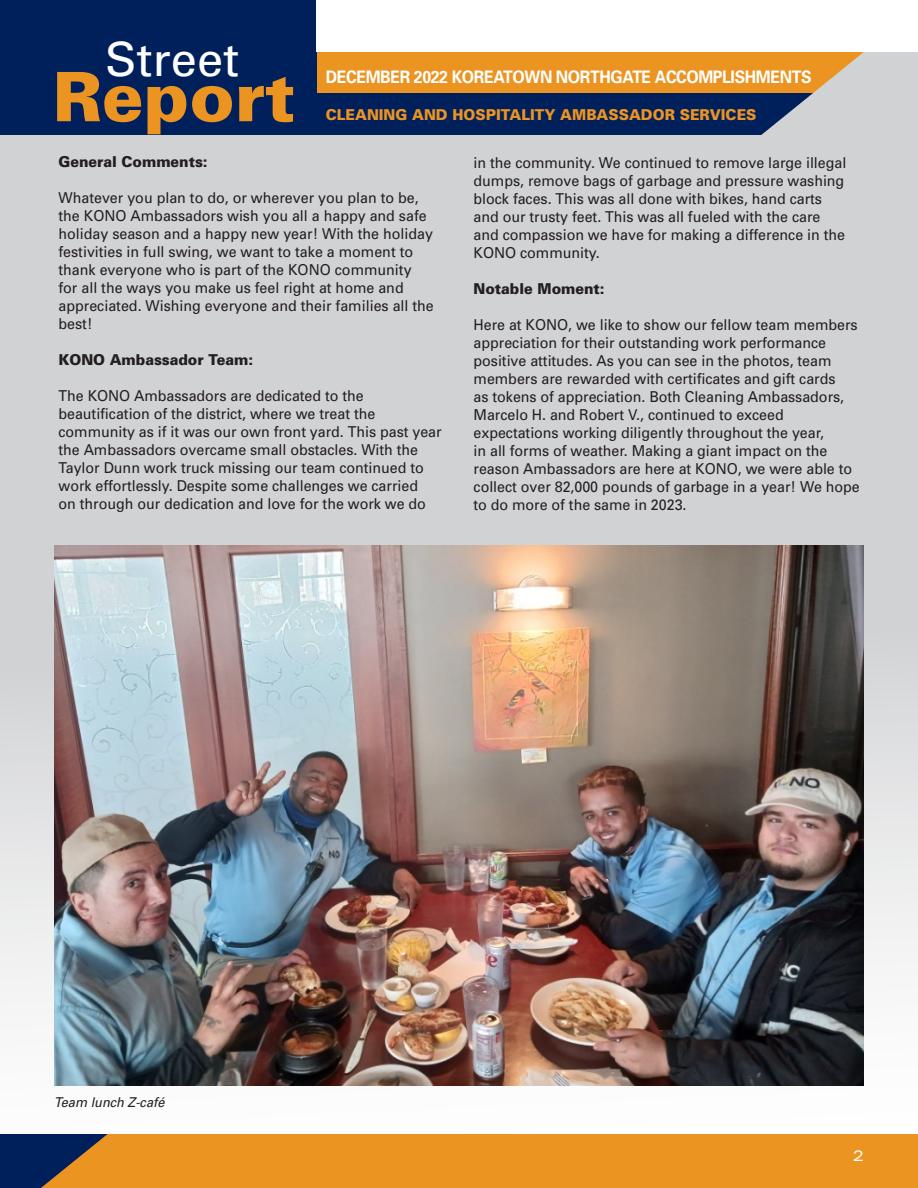
<style>
.page{position:relative;width:918px;height:1188px;background:#fff}
.page>*{position:absolute;margin:0;border:0;box-sizing:border-box;transform-origin:0 0}
.t1{font:900 68.25px "Univers";color:#ec9422}
.t2{font:47.25px "Univers";color:#fff}
.t3{font:700 17.25px "Univers";letter-spacing:-.025em;color:#fff;scale:.92 1}
.t4{font:15px/18px "Univers";color:#231f20;scale:.95 1}
.t5{font:900 15px "Univers";color:#231f20;scale:.95 1}
.t6{font:900 15px "Univers";color:#ec9422;scale:.95 1}
.t7{font:expanded 15px "Univers";color:#fff}
.t8{font:italic 13.5px "Univers";color:#231f20;scale:.95 1}
</style>
<div class="page">
<div style="left:0;top:1134px;width:918px;height:54px;background:#ec9422"></div>
<svg style="left:0;top:1134px;width:108px;height:54px"></svg>
<div style="left:0;top:134px;width:918px;height:1000px;background:linear-gradient(to bottom,#c5c6c9,#f6f6f6)"></div>
<div style="left:0;top:0;width:317px;height:134px;background:#00205b"></div>
<div style="left:317px;top:52px;width:592px;height:41px;background:#ec9422"></div>
<div style="left:317px;top:93px;width:592px;height:41px;background:#00205b"></div>
<svg style="left:675px;top:52px;width:243px;height:277px;fill:#d1d2d4"></svg>
<img style="left:54px;top:545px;width:810px;height:540px">
<p class="t2" style="left:105px;top:30px;width:135px">Street</p>
<p class="t3" style="left:326px;top:65px;width:530px">DECEMBER 2022 KOREATOWN NORTHGATE ACCOMPLISHMENTS</p>
<p class="t6" style="left:326px;top:105px;width:455px">CLEANING AND HOSPITALITY AMBASSADOR SERVICES</p>
<p class="t1" style="left:53px;top:55px;width:244px">Report</p>
<p class="t5" style="left:58px;top:153px;width:159px">General Comments:</p>
<p class="t4" style="left:58px;top:189px;width:397px">Whatever you plan to do, or wherever you plan to be, the KONO Ambassadors wish you all a happy and safe holiday season and a happy new year! With the holiday festivities in full swing, we want to take a moment to thank everyone who is part of the KONO community for all the ways you make us feel right at home and appreciated. Wishing everyone and their families all the best!</p>
<p class="t5" style="left:58px;top:351px;width:206px">KONO Ambassador Team:</p>
<p class="t4" style="left:58px;top:387px;width:405px">The KONO Ambassadors are dedicated to the beautification of the district, where we treat the community as if it was our own front yard. This past year the Ambassadors overcame small obstacles. With the Taylor Dunn work truck missing our team continued to work effortlessly. Despite some challenges we carried<br>on through our dedication and love for the work we do</p>
<p class="t4" style="left:474px;top:153px;width:394px">in the community. We continued to remove large illegal dumps, remove bags of garbage and pressure washing block faces. This was all done with bikes, hand carts and our trusty feet. This was all fueled with the care and compassion we have for making a difference in the KONO community.</p>
<p class="t5" style="left:474px;top:279px;width:139px">Notable Moment:</p>
<p class="t4" style="left:474px;top:315px;width:408px">Here at KONO, we like to show our fellow team members appreciation for their outstanding work performance positive attitudes. As you can see in the photos, team members are rewarded with certificates and gift cards<br>as tokens of appreciation. Both Cleaning Ambassadors, Marcelo H. and Robert V., continued to exceed expectations working diligently throughout the year,<br>in all forms of weather. Making a giant impact on the reason Ambassadors are here at KONO, we were able to collect over 82,000 pounds of garbage in a year! We hope to do more of the same in 2023.</p>
<p class="t8" style="left:54px;top:1094px;width:118px">Team lunch Z-café</p>
<p class="t7" style="left:853px;top:1147px;width:13px">2</p>
</div>
